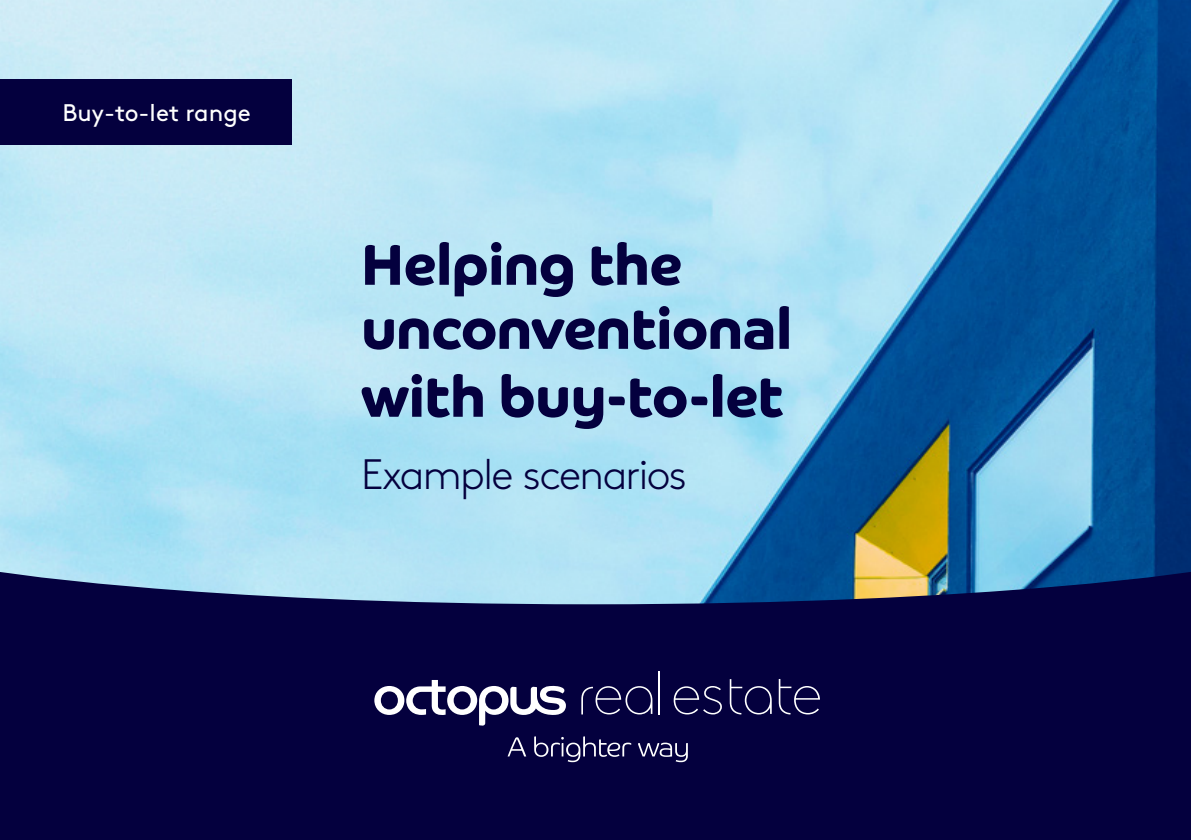
<style>
.page{position:relative;width:1191px;height:840px;background:#fff}
.page>*{position:absolute;margin:0;border:0;box-sizing:border-box;transform-origin:0 0}
.t1{font:700 58px/66px "Co Headline";letter-spacing:-.01em;color:#04003e}
.t2{font:300 42.4px "Brown";letter-spacing:-.04em;color:#04003e}
.t3{font:24px "Brown";color:#fff}
</style>
<div class="page">
<img style="left:0;top:0;width:331px;height:569px">
<img style="left:331px;top:0;width:860px;height:569px">
<svg style="left:0;top:569px;width:1191px;height:124px;background:#1f265c"></svg>
<div style="left:0;top:79px;width:291px;height:66px;background:#04003e"></div>
<div style="left:0;top:693px;width:1191px;height:146px;background:#04003e"></div>
<svg style="left:507px;top:737px;width:19px;height:19px"></svg>
<svg style="left:534px;top:736px;width:97px;height:25px"></svg>
<svg style="left:638px;top:742px;width:50px;height:19px"></svg>
<svg style="left:374px;top:679px;width:194px;height:47px"></svg>
<svg style="left:778px;top:678px;width:42px;height:36px"></svg>
<svg style="left:673px;top:685px;width:49px;height:29px"></svg>
<hr style="left:658px;top:670px;width:2px;height:44px;background:#fff">
<svg style="left:729px;top:678px;width:42px;height:36px"></svg>
<svg style="left:581px;top:685px;width:71px;height:29px"></svg>
<p class="t3" style="left:62px;top:94px;width:190px">Buy-to-let range</p>
<p class="t1" style="left:361px;top:232px;width:433px">Helping the unconventional with buy-to-let</p>
<p class="t2" style="left:361px;top:442px;width:327px">Example scenarios</p>
</div>
